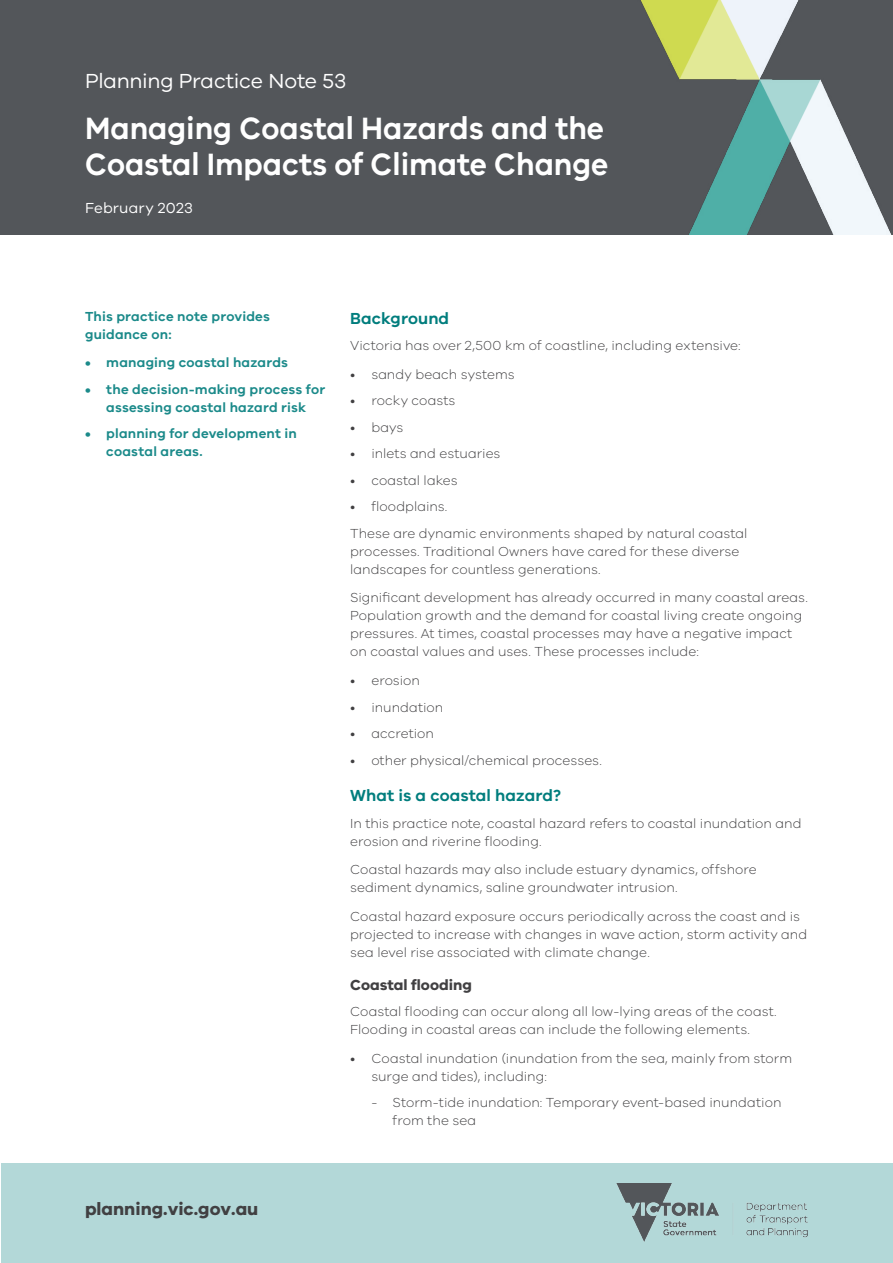
<style>
.page{position:relative;width:893px;height:1263px;background:#fff}
.page>*{position:absolute;margin:0;border:0;box-sizing:border-box;transform-origin:0 0}
.t1{font:600 31.8px/36px "VIC";color:#fff;scale:.94 1}
.t2{font:21px "VIC";letter-spacing:-.015em;color:#fff}
.t3{font:700 18px "VIC";color:#414042}
.t4{font:600 16.5px "VIC";letter-spacing:.005em;color:#017d7d}
.t5{font:700 15px "VIC";color:#414042}
.t6{font:15px "VIC";letter-spacing:.015em;color:#fff}
.t7{font:300 13.5px/18px "VIC";letter-spacing:.005em;color:#414042}
.t8{font:600 13.5px/18px "VIC";letter-spacing:.015em;color:#1b8a8a}
</style>
<div class="page">
<div style="left:1px;top:1163px;width:891px;height:99px;background:#b3d8d8"></div>
<img style="left:617px;top:1183px;width:191px;height:59px">
<div style="left:0;top:0;width:893px;height:235px;background:#53565a"></div>
<img style="left:640px;top:0;width:252px;height:235px">
<h2 class="t2" style="left:85px;top:68px;width:263px">Planning Practice Note 53</h2>
<h1 class="t1" style="left:85px;top:110px;width:558px">Managing Coastal Hazards and the<br>Coastal Impacts of Climate Change</h1>
<p class="t6" style="left:85px;top:199px;width:110px">February 2023</p>
<p class="t8" style="left:85px;top:307px;width:186px">This practice note provides guidance on:</p>
<p class="t8" style="left:85px;top:353px;width:204px">• managing coastal hazards</p>
<p class="t8" style="left:85px;top:380px;width:242px;text-align:center">• the decision-making process for assessing coastal hazard risk</p>
<p class="t8" style="left:106px;top:424px;width:192px;text-indent:-21px">• planning for development in coastal areas.</p>
<p class="t4" style="left:350px;top:308px;width:101px">Background</p>
<p class="t7" style="left:350px;top:336px;width:392px">Victoria has over 2,500 km of coastline, including extensive:</p>
<p class="t7" style="left:350px;top:365px;width:166px">• sandy beach systems</p>
<p class="t7" style="left:350px;top:391px;width:107px">• rocky coasts</p>
<p class="t7" style="left:350px;top:418px;width:55px">• bays</p>
<p class="t7" style="left:350px;top:444px;width:152px">• inlets and estuaries</p>
<p class="t7" style="left:350px;top:471px;width:109px">• coastal lakes</p>
<p class="t7" style="left:350px;top:493px;width:399px;line-height:26.5px">• floodplains.<br>These are dynamic environments shaped by natural coastal</p>
<p class="t7" style="left:350px;top:542px;width:391px">processes. Traditional Owners have cared for these diverse landscapes for countless generations.</p>
<p class="t7" style="left:350px;top:588px;width:459px">Significant development has already occurred in many coastal areas.<br>Population growth and the demand for coastal living create ongoing pressures. At times, coastal processes may have a negative impact on coastal values and uses. These processes include:</p>
<p class="t7" style="left:350px;top:671px;width:71px">• erosion</p>
<p class="t7" style="left:350px;top:697px;width:95px">• inundation</p>
<p class="t7" style="left:350px;top:724px;width:86px">• accretion</p>
<p class="t7" style="left:350px;top:750px;width:253px">• other physical/chemical processes.</p>
<p class="t4" style="left:350px;top:785px;width:213px">What is a coastal hazard?</p>
<p class="t7" style="left:350px;top:814px;width:453px">In this practice note, coastal hazard refers to coastal inundation and erosion and riverine flooding.</p>
<p class="t7" style="left:350px;top:860px;width:408px">Coastal hazards may also include estuary dynamics, offshore sediment dynamics, saline groundwater intrusion.</p>
<p class="t7" style="left:350px;top:907px;width:459px">Coastal hazard exposure occurs periodically across the coast and is projected to increase with changes in wave action, storm activity and sea level rise associated with climate change.</p>
<p class="t5" style="left:350px;top:975px;width:123px">Coastal flooding</p>
<p class="t7" style="left:350px;top:1002px;width:428px">Coastal flooding can occur along all low-lying areas of the coast.<br>Flooding in coastal areas can include the following elements.</p>
<p class="t7" style="left:371px;top:1049px;width:422px;text-indent:-21px">• Coastal inundation (inundation from the sea, mainly from storm surge and tides), including:</p>
<p class="t7" style="left:393px;top:1093px;width:390px;text-indent:-21px">- Storm-tide inundation: Temporary event-based inundation from the sea</p>
<h3 class="t3" style="left:85px;top:1198px;width:175px">planning.vic.gov.au</h3>
</div>
